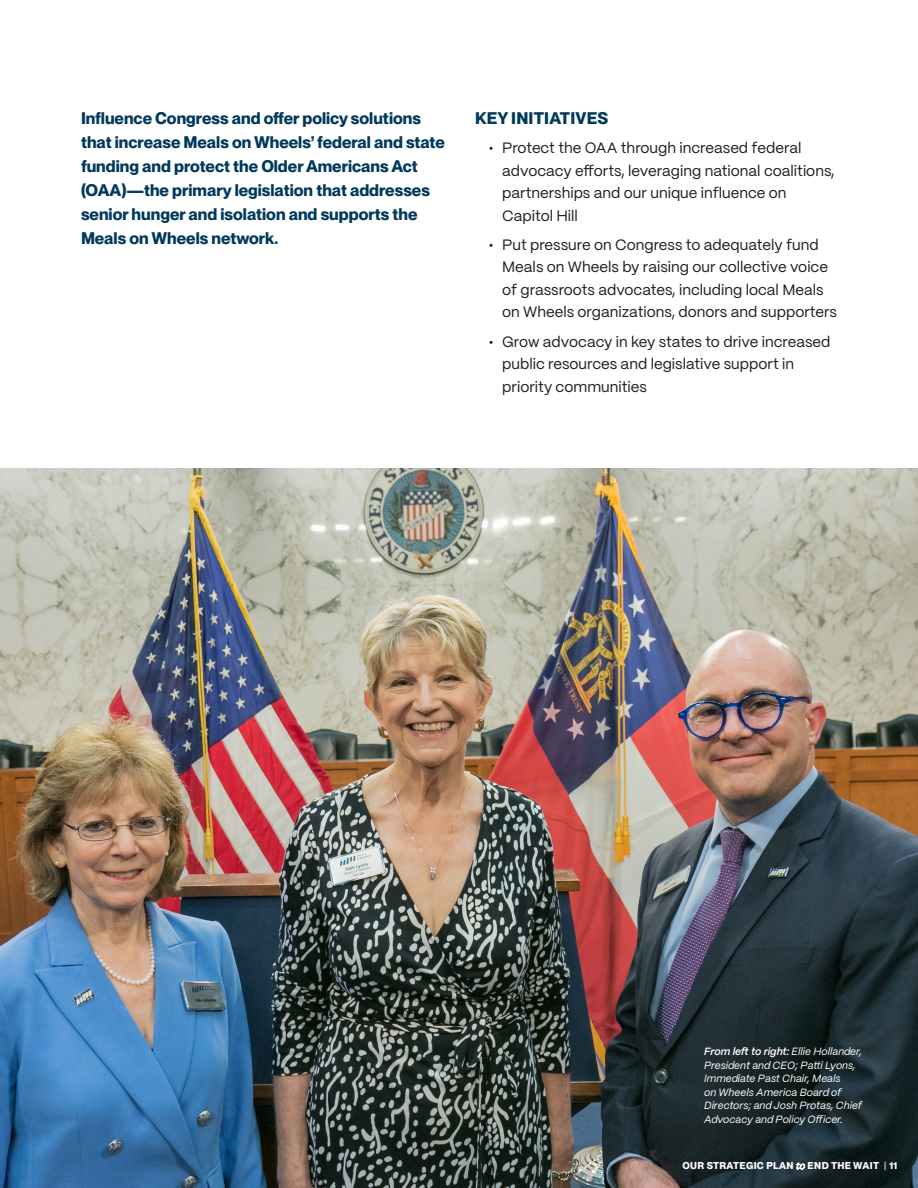
<style>
.page{position:relative;width:918px;height:1188px;background:#fff}
.page>*{position:absolute;margin:0;border:0;box-sizing:border-box;transform-origin:0 0}
.t1{font:700 16.5px/24px "PP Neue Montreal";color:#00395c}
.t2{font:15px/22.5px "PP Mori";color:#231f20}
.t3{font:italic 10.5px/13.5px "PP Mori";color:#fff}
.t4{font:700 9.75px "PP Neue Montreal";letter-spacing:.035em;color:#fff}
.s1{font-weight:600}
.s2{font-family:"PP Eiko";font-weight:300;font-style:italic}
.s3{font-weight:500}
</style>
<div class="page">
<img style="left:0;top:469px;width:918px;height:719px">
<p class="t1" style="left:81px;top:106px;width:365px">Influence Congress and offer policy solutions that increase Meals on Wheels’ federal and state funding and protect the Older Americans Act (OAA)—the primary legislation that addresses senior hunger and isolation and supports the Meals on Wheels network.</p>
<p class="t1" style="left:475px;top:106px;width:135px">KEY INITIATIVES</p>
<p class="t2" style="left:502px;top:136px;width:334px;text-indent:-14px">• Protect the OAA through increased federal advocacy efforts, leveraging national coalitions, partnerships and our unique influence on Capitol Hill</p>
<p class="t2" style="left:502px;top:232px;width:336px;text-indent:-14px">• Put pressure on Congress to adequately fund Meals on Wheels by raising our collective voice of grassroots advocates, including local Meals on Wheels organizations, donors and supporters</p>
<p class="t2" style="left:502px;top:329px;width:330px;text-indent:-14px">• Grow advocacy in key states to drive increased public resources and legislative support in priority communities</p>
<p class="t3" style="left:704px;top:1044px;width:160px"><span class="s1">From left to right:</span> Ellie Hollander,<br>President and CEO; Patti Lyons,<br>Immediate Past Chair, Meals<br>on Wheels America Board of<br>Directors; and Josh Protas, Chief<br>Advocacy and Policy Officer.</p>
<p class="t4" style="left:682px;top:1160px;width:216px">OUR STRATEGIC PLAN <span class="s2">to</span> END THE WAIT <span class="s3">|</span> 11</p>
</div>
